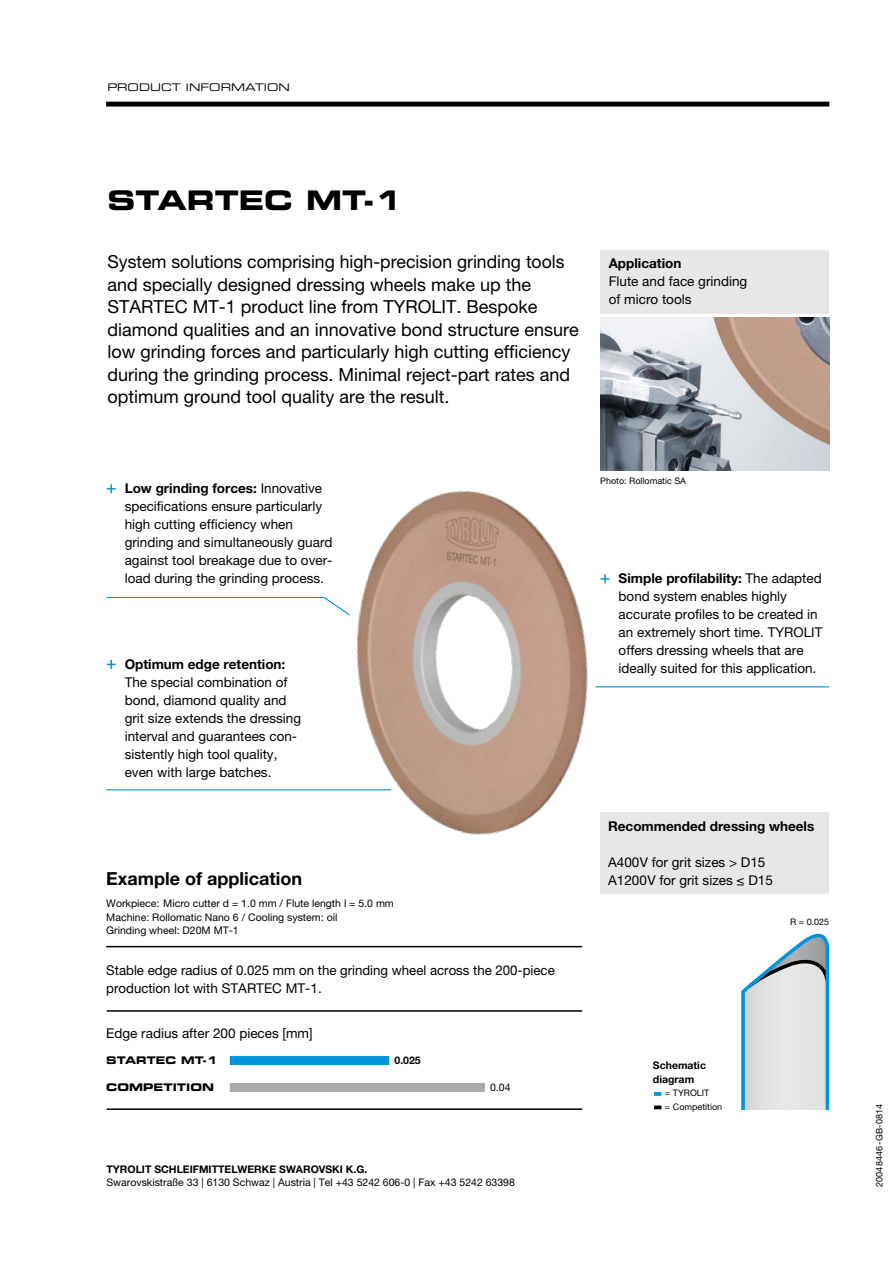
<style>
.page{position:relative;width:893px;height:1263px;background:#fff}
.page>*{position:absolute;margin:0;border:0;box-sizing:border-box;transform-origin:0 0}
.t1{font:27px "Eurostile LT Std Bold Ex 2";color:#000}
.t2{font:18px/22.5px "Helvetica Neue LT Pro";color:#000}
.t3{font:700 18px "Helvetica Neue LT Pro";color:#000}
.t4{font:13.5px/18px "Helvetica Neue LT Pro";color:#000}
.t5{font:700 13.5px "Helvetica Neue LT Pro";color:#000}
.t6{font:10.5px/13.5px "Helvetica Neue LT Pro";color:#000}
.t7{font:700 10.5px/13.5px "Helvetica Neue LT Pro";color:#000}
.t8{font:10.5px "Eurostile LT Std Bold Ex 2";color:#000}
.t9{font:10.5px "Eurostile LT Std Ex 2";color:#000}
.t10{font:9px "Helvetica Neue LT Pro";color:#000}
.t11{font:9px "Helvetica Neue LT Pro";letter-spacing:.025em;color:#000}
.s1{font-weight:700}
.s2{color:#0095da}
</style>
<div class="page">
<img style="left:284px;top:490px;width:364px;height:345px">
<svg style="left:106px;top:596px;width:245px;height:20px"></svg>
<hr style="left:595px;top:686px;width:234px;height:1px;background:#0095da">
<hr style="left:106px;top:789px;width:285px;height:1px;background:#0095da">
<hr style="left:106px;top:102px;width:723px;height:4px;background:#000">
<img style="left:600px;top:318px;width:229px;height:153px">
<svg style="left:741px;top:934px;width:88px;height:175px;background:#cad8de"></svg>
<div style="left:600px;top:812px;width:229px;height:82px;background:#e6e7e8"></div>
<div style="left:230px;top:1056px;width:159px;height:9px;background:#0095da"></div>
<div style="left:230px;top:1083px;width:255px;height:9px;background:#a7a9ac"></div>
<hr style="left:106px;top:946px;width:476px;height:1px;background:#000">
<hr style="left:107px;top:1010px;width:475px;height:2px;background:#000">
<hr style="left:107px;top:1108px;width:475px;height:2px;background:#000">
<svg style="left:107px;top:484px;width:9px;height:9px"></svg>
<svg style="left:107px;top:660px;width:9px;height:9px"></svg>
<svg style="left:601px;top:574px;width:9px;height:9px"></svg>
<div style="left:600px;top:250px;width:229px;height:63px;background:#e6e7e8"></div>
<svg style="left:654px;top:1092px;width:7px;height:4px"></svg>
<svg style="left:654px;top:1105px;width:7px;height:4px"></svg>
<p class="t9" style="left:107px;top:80px;width:184px">PRODUCT INFORMATION</p>
<h1 class="t1" style="left:107px;top:181px;width:296px">STARTEC MT-1</h1>
<p class="t2" style="left:107px;top:250px;width:473px">System solutions comprising high-precision grinding tools and specially designed dressing wheels make up the STARTEC MT-1 product line from TYROLIT. Bespoke diamond qualities and an innovative bond structure ensure low grinding forces and particularly high cutting efficiency during the grinding process. Minimal reject-part rates and optimum ground tool quality are the result.</p>
<p class="t5" style="left:609px;top:255px;width:74px">Application</p>
<p class="t4" style="left:609px;top:272px;width:140px">Flute and face grinding of micro tools</p>
<p class="t4" style="left:125px;top:479px;width:209px"><span class="s1">Low grinding forces:</span> Innovative specifications ensure particularly high cutting efficiency when grinding and simultaneously guard against tool breakage due to over&shy;load during the grinding process.</p>
<p class="t5" style="left:125px;top:656px;width:162px">Optimum edge retention:</p>
<p class="t4" style="left:125px;top:673px;width:178px">The special combination of bond, diamond quality and grit size extends the dressing interval and guarantees con&shy;sistently high tool quality, even with large batches.</p>
<p class="t10" style="left:600px;top:476px;width:87px">Photo: Rollomatic SA</p>
<p class="t4" style="left:619px;top:569px;width:205px"><span class="s1">Simple profilability:</span> The adapted bond system enables highly accurate profiles to be created in an extremely short time. TYROLIT offers dressing wheels that are ideally suited for this application.</p>
<p class="t5" style="left:608px;top:818px;width:208px">Recommended dressing wheels</p>
<p class="t4" style="left:608px;top:853px;width:159px">A400V for grit sizes &gt; D15</p>
<h2 class="t3" style="left:106px;top:867px;width:197px">Example of application</h2>
<p class="t4" style="left:608px;top:871px;width:166px">A1200V for grit sizes ≤ D15</p>
<p class="t6" style="left:106px;top:897px;width:289px">Workpiece: Micro cutter d = 1.0 mm / Flute length l = 5.0 mm<br>Machine: Rollomatic Nano 6 / Cooling system: oil<br>Grinding wheel: D20M MT-1</p>
<p class="t4" style="left:106px;top:961px;width:450px">Stable edge radius of 0.025 mm on the grinding wheel across the 200-piece production lot with STARTEC MT-1.</p>
<p class="t4" style="left:106px;top:1024px;width:208px">Edge radius after 200 pieces [mm]</p>
<p class="t8" style="left:106px;top:1053px;width:112px">STARTEC MT-1</p>
<p class="t8" style="left:106px;top:1080px;width:109px">COMPETITION</p>
<p class="t6" style="left:490px;top:1080px;width:22px">0.04</p>
<p class="t7" style="left:395px;top:1053px;width:28px">0.025</p>
<p class="t7" style="left:653px;top:1059px;width:55px">Schematic diagram</p>
<p class="t10" style="left:655px;top:1088px;width:55px"><span class="s2">–</span> = TYROLIT</p>
<p class="t10" style="left:655px;top:1101px;width:68px">– = Competition</p>
<p class="t10" style="left:790px;top:917px;width:41px">R = 0.025</p>
<p class="t7" style="left:107px;top:1162px;width:262px">TYROLIT SCHLEIFMITTELWERKE SWAROVSKI K.G.</p>
<p class="t6" style="left:107px;top:1176px;width:410px">Swarovskistraße 33 | 6130 Schwaz | Austria | Tel +43 5242 606-0 | Fax +43 5242 63398</p>
<p class="t11" style="left:874px;top:1187px;width:84px;rotate:-90deg">20048446-GB-0814</p>
</div>
